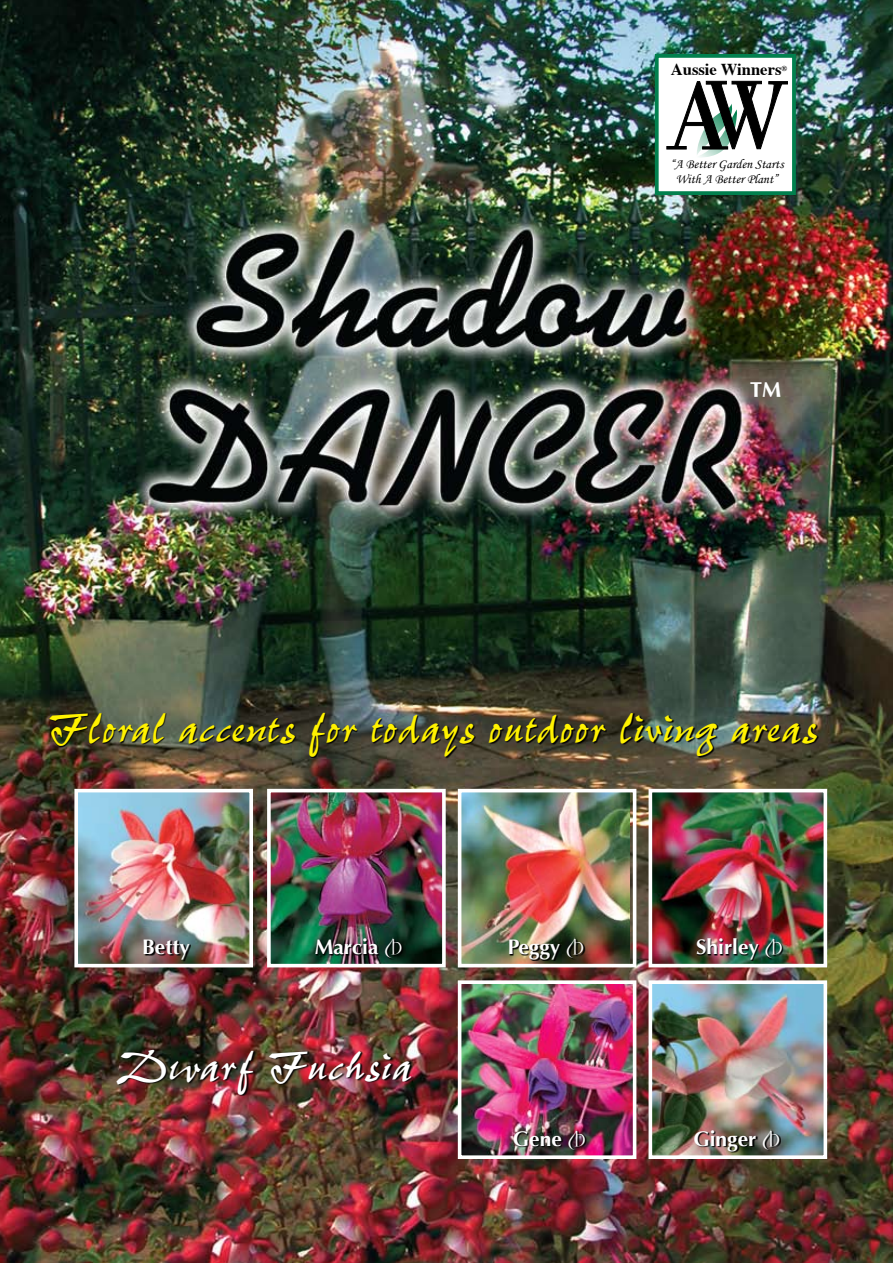
<style>
.page{position:relative;width:893px;height:1263px;background:#fff}
.page>*{position:absolute;margin:0;border:0;box-sizing:border-box;transform-origin:0 0}
.t1{font:49.5px "Pepita";color:#fff200}
.t2{font:49.5px "Pepita";color:#fff}
.t3{font:700 36px "Optima";color:#fff}
.t4{font:700 21px "Optima";color:#fff}
.t5{font:700 16.65px "Times";color:#000}
.t6{font:13.2px/15.1px "Monotype Corsiva";color:#000;text-align:center}
.s1{font-family:"PB Rsfont";font-weight:400}
</style>
<div class="page">
<img style="left:0;top:0;width:893px;height:1263px">
<img style="left:463px;top:794px;width:166px;height:168px">
<div style="left:458px;top:789px;width:178px;height:178px;border:4px solid #fff"></div>
<img style="left:79px;top:794px;width:169px;height:168px">
<div style="left:74px;top:789px;width:179px;height:178px;border:4px solid #fff"></div>
<img style="left:654px;top:794px;width:168px;height:168px">
<div style="left:649px;top:789px;width:178px;height:178px;border:4px solid #fff"></div>
<img style="left:272px;top:794px;width:169px;height:168px">
<div style="left:267px;top:789px;width:179px;height:178px;border:4px solid #fff"></div>
<svg style="left:144px;top:940px;width:47px;height:21px"></svg>
<svg style="left:316px;top:937px;width:87px;height:23px;background:#29312e"></svg>
<svg style="left:509px;top:937px;width:76px;height:24px;background:#484731"></svg>
<img style="left:697px;top:937px;width:87px;height:24px">
<img style="left:50px;top:713px;width:768px;height:45px">
<img style="left:116px;top:1049px;width:298px;height:47px">
<img style="left:654px;top:985px;width:168px;height:169px">
<div style="left:649px;top:980px;width:178px;height:179px;border:4px solid #fff"></div>
<img style="left:463px;top:985px;width:168px;height:169px">
<div style="left:458px;top:980px;width:178px;height:179px;border:4px solid #fff"></div>
<img style="left:514px;top:1129px;width:73px;height:22px">
<img style="left:694px;top:1129px;width:87px;height:24px">
<div style="left:655px;top:54px;width:141px;height:141px;background:#fff;border:4px solid #01804e"></div>
<svg style="left:666px;top:81px;width:122px;height:76px"></svg>
<p class="t5" style="left:671px;top:53px;width:118px">Aussie Winners<sup>®</sup></p>
<p class="t6" style="left:670px;top:157px;width:115px">“A Better Garden Starts<br>With A Better Plant”</p>
<p class="t3" style="left:748px;top:374px;width:37px">™</p>
<p class="t1" style="left:47px;top:702px;width:773px">Floral accents for todays outdoor living areas</p>
<p class="t4" style="left:142px;top:935px;width:49px">Betty</p>
<p class="t4" style="left:315px;top:935px;width:89px">Marcia <span class="s1">A</span></p>
<p class="t4" style="left:508px;top:935px;width:78px">Peggy <span class="s1">A</span></p>
<p class="t4" style="left:696px;top:935px;width:88px">Shirley <span class="s1">A</span></p>
<p class="t2" style="left:116px;top:1040px;width:297px">Dwarf Fuchsia</p>
<p class="t4" style="left:513px;top:1126px;width:74px">Gene <span class="s1">A</span></p>
<p class="t4" style="left:693px;top:1126px;width:88px">Ginger <span class="s1">A</span></p>
</div>
